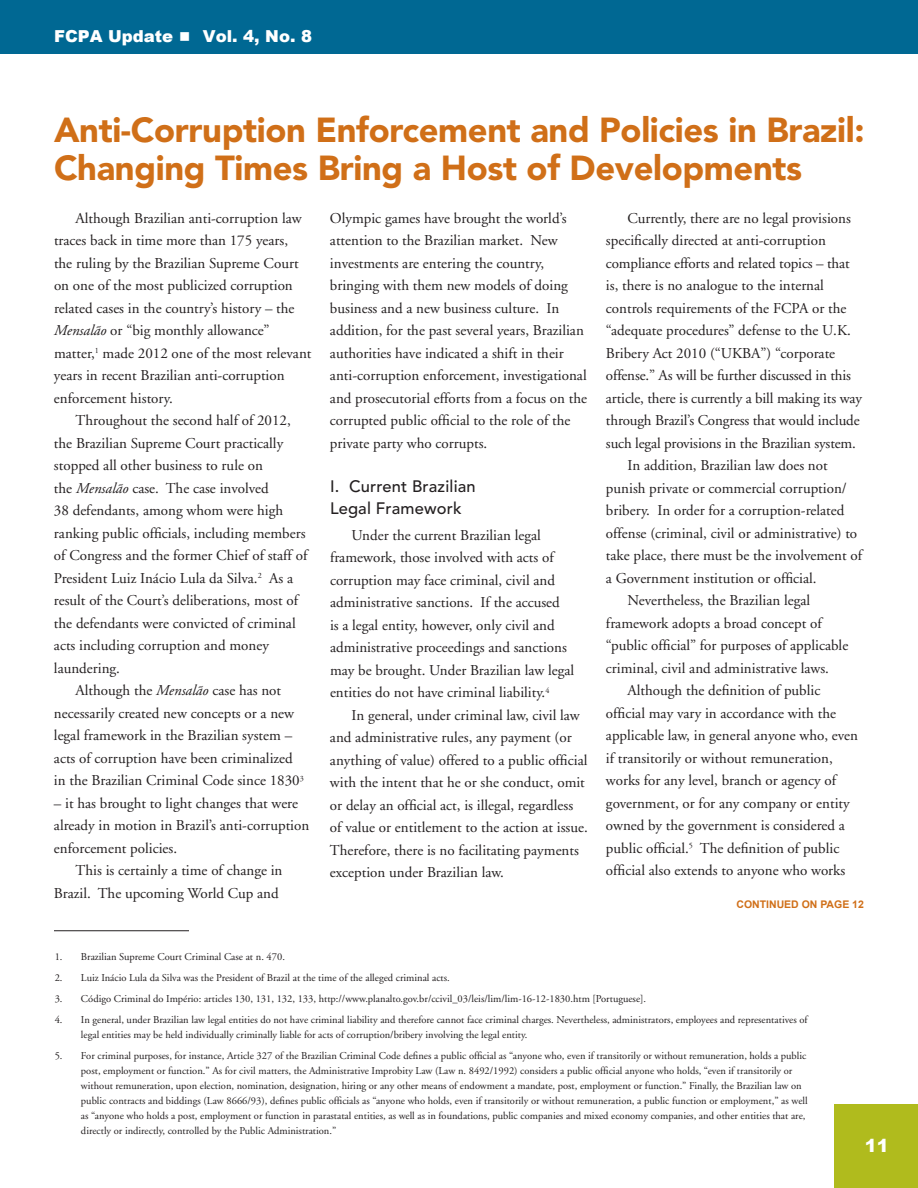
<style>
.page{position:relative;width:918px;height:1188px;background:#fff}
.page>*{position:absolute;margin:0;border:0;box-sizing:border-box;transform-origin:0 0}
.t1{font:900 34.5px/37.5px "Avenir";letter-spacing:-.01em;color:#d06f18}
.t2{font:900 18px "Arial";color:#fff}
.t3{font:500 16.5px/22.5px "Avenir";letter-spacing:.01em;color:#231f20}
.t4{font:900 16.5px "Arial";color:#fff}
.t5{font:15px/22.5px "Adobe Garamond";color:#231f20}
.t6{font:10.5px/15px "Adobe Garamond";color:#231f20}
.t7{font:700 10.5px "Arial";color:#d06f18}
.s1{font-style:italic}
</style>
<div class="page">
<div style="left:835px;top:1105px;width:83px;height:83px;background:#b0bb1d"></div>
<div style="left:0;top:0;width:918px;height:54px;background:#006893"></div>
<hr style="left:54px;top:930px;width:135px;height:1px;background:#231f20">
<p class="t4" style="left:54px;top:24px;width:260px">FCPA Update ■ Vol. 4, No. 8</p>
<h1 class="t1" style="left:54px;top:111px;width:812px">Anti-Corruption Enforcement and Policies in Brazil:<br>Changing Times Bring a Host of Developments</h1>
<p class="t5" style="left:54px;top:207px;width:259px;text-indent:22px">Although Brazilian anti-corruption law traces back in time more than 175 years,<br>the ruling by the Brazilian Supreme Court on one of the most publicized corruption related cases in the country’s history – the <span class="s1">Mensalão</span> or “big monthly allowance” matter,<sup>1</sup> made 2012 one of the most relevant years in recent Brazilian anti-corruption enforcement history.</p>
<p class="t5" style="left:76px;top:410px;width:217px">Throughout the second half of 2012,</p>
<p class="t5" style="left:54px;top:432px;width:231px">the Brazilian Supreme Court practically</p>
<p class="t5" style="left:54px;top:455px;width:210px">stopped all other business to rule on</p>
<p class="t5" style="left:54px;top:477px;width:216px">the <span class="s1">Mensalão</span> case. The case involved</p>
<p class="t5" style="left:54px;top:500px;width:231px">38 defendants, among whom were high</p>
<p class="t5" style="left:54px;top:522px;width:253px">ranking public officials, including members</p>
<p class="t5" style="left:54px;top:545px;width:255px">of Congress and the former Chief of staff of</p>
<p class="t5" style="left:54px;top:567px;width:241px">President Luiz Inácio Lula da Silva.<sup>2</sup> As a</p>
<p class="t5" style="left:54px;top:590px;width:246px">result of the Court’s deliberations, most of</p>
<p class="t5" style="left:54px;top:612px;width:243px">the defendants were convicted of criminal</p>
<p class="t5" style="left:54px;top:635px;width:217px">acts including corruption and money</p>
<p class="t5" style="left:54px;top:657px;width:68px">laundering.</p>
<p class="t5" style="left:76px;top:680px;width:207px">Although the <span class="s1">Mensalão</span> case has not</p>
<p class="t5" style="left:54px;top:702px;width:242px">necessarily created new concepts or a new</p>
<p class="t5" style="left:54px;top:725px;width:240px">legal framework in the Brazilian system –</p>
<p class="t5" style="left:54px;top:747px;width:240px">acts of corruption have been criminalized</p>
<p class="t5" style="left:54px;top:770px;width:251px">in the Brazilian Criminal Code since 1830<sup>3</sup></p>
<p class="t5" style="left:54px;top:792px;width:246px">– it has brought to light changes that were</p>
<p class="t5" style="left:54px;top:815px;width:257px">already in motion in Brazil’s anti-corruption</p>
<p class="t5" style="left:54px;top:837px;width:125px">enforcement policies.</p>
<p class="t5" style="left:76px;top:860px;width:208px">This is certainly a time of change in</p>
<p class="t5" style="left:54px;top:882px;width:226px">Brazil. The upcoming World Cup and</p>
<p class="t5" style="left:330px;top:207px;width:259px">Olympic games have brought the world’s attention to the Brazilian market. New investments are entering the country, bringing with them new models of doing business and a new business culture. In addition, for the past several years, Brazilian authorities have indicated a shift in their anti-corruption enforcement, investigational and prosecutorial efforts from a focus on the corrupted public official to the role of the private party who corrupts.</p>
<p class="t3" style="left:330px;top:475px;width:147px">I. Current Brazilian<br>Legal Framework</p>
<p class="t5" style="left:330px;top:524px;width:246px;text-indent:22px">Under the current Brazilian legal framework, those involved with acts of corruption may face criminal, civil and administrative sanctions. If the accused<br>is a legal entity, however, only civil and administrative proceedings and sanctions may be brought. Under Brazilian law legal entities do not have criminal liability.<sup>4</sup></p>
<p class="t5" style="left:330px;top:704px;width:259px;text-indent:22px">In general, under criminal law, civil law and administrative rules, any payment (or anything of value) offered to a public official with the intent that he or she conduct, omit or delay an official act, is illegal, regardless of value or entitlement to the action at issue.<br>Therefore, there is no facilitating payments exception under Brazilian law.</p>
<p class="t5" style="left:628px;top:207px;width:225px">Currently, there are no legal provisions</p>
<p class="t5" style="left:606px;top:230px;width:221px">specifically directed at anti-corruption</p>
<p class="t5" style="left:606px;top:252px;width:245px">compliance efforts and related topics – that</p>
<p class="t5" style="left:606px;top:275px;width:219px">is, there is no analogue to the internal</p>
<p class="t5" style="left:606px;top:297px;width:242px">controls requirements of the FCPA or the</p>
<p class="t5" style="left:606px;top:320px;width:246px">“adequate procedures” defense to the U.K.</p>
<p class="t5" style="left:606px;top:342px;width:231px">Bribery Act 2010 (“UKBA”) “corporate</p>
<p class="t5" style="left:606px;top:365px;width:247px">offense.” As will be further discussed in this</p>
<p class="t5" style="left:606px;top:387px;width:257px">article, there is currently a bill making its way</p>
<p class="t5" style="left:606px;top:410px;width:255px">through Brazil’s Congress that would include</p>
<p class="t5" style="left:606px;top:432px;width:251px">such legal provisions in the Brazilian system.</p>
<p class="t5" style="left:628px;top:455px;width:202px">In addition, Brazilian law does not</p>
<p class="t5" style="left:606px;top:477px;width:242px">punish private or commercial corruption/</p>
<p class="t5" style="left:606px;top:500px;width:240px">bribery. In order for a corruption-related</p>
<p class="t5" style="left:606px;top:522px;width:253px">offense (criminal, civil or administrative) to</p>
<p class="t5" style="left:606px;top:545px;width:258px">take place, there must be the involvement of</p>
<p class="t5" style="left:606px;top:567px;width:212px">a Government institution or official.</p>
<p class="t5" style="left:628px;top:590px;width:184px">Nevertheless, the Brazilian legal</p>
<p class="t5" style="left:606px;top:612px;width:217px">framework adopts a broad concept of</p>
<p class="t5" style="left:606px;top:635px;width:244px">“public official” for purposes of applicable</p>
<p class="t5" style="left:606px;top:657px;width:224px">criminal, civil and administrative laws.</p>
<p class="t5" style="left:628px;top:680px;width:194px">Although the definition of public</p>
<p class="t5" style="left:606px;top:702px;width:232px">official may vary in accordance with the</p>
<p class="t5" style="left:606px;top:725px;width:254px">applicable law, in general anyone who, even</p>
<p class="t5" style="left:606px;top:747px;width:228px">if transitorily or without remuneration,</p>
<p class="t5" style="left:606px;top:770px;width:232px">works for any level, branch or agency of</p>
<p class="t5" style="left:606px;top:792px;width:245px">government, or for any company or entity</p>
<p class="t5" style="left:606px;top:815px;width:240px">owned by the government is considered a</p>
<p class="t5" style="left:606px;top:837px;width:235px">public official.<sup>5</sup> The definition of public</p>
<p class="t5" style="left:606px;top:860px;width:241px">official also extends to anyone who works</p>
<p class="t7" style="left:736px;top:897px;width:129px">CONTINUED ON PAGE 12</p>
<p class="t6" style="left:55px;top:950px;width:232px">1. Brazilian Supreme Court Criminal Case at n. 470.</p>
<p class="t6" style="left:55px;top:971px;width:397px">2. Luiz Inácio Lula da Silva was the President of Brazil at the time of the alleged criminal acts.</p>
<p class="t6" style="left:55px;top:992px;width:593px">3. Código Criminal do Império: articles 130, 131, 132, 133, http://www.planalto.gov.br/ccivil_03/leis/lim/lim-16-12-1830.htm [Portuguese].</p>
<p class="t6" style="left:81px;top:1013px;width:728px;text-indent:-26px">4. In general, under Brazilian law legal entities do not have criminal liability and therefore cannot face criminal charges. Nevertheless, administrators, employees and representatives of legal entities may be held individually criminally liable for acts of corruption/bribery involving the legal entity.</p>
<p class="t6" style="left:81px;top:1049px;width:728px;text-indent:-26px">5. For criminal purposes, for instance, Article 327 of the Brazilian Criminal Code defines a public official as “anyone who, even if transitorily or without remuneration, holds a public post, employment or function.” As for civil matters, the Administrative Improbity Law (Law n. 8492/1992) considers a public official anyone who holds, “even if transitorily or without remuneration, upon election, nomination, designation, hiring or any other means of endowment a mandate, post, employment or function.” Finally, the Brazilian law on public contracts and biddings (Law 8666/93), defines public officials as “anyone who holds, even if transitorily or without remuneration, a public function or employment,” as well as “anyone who holds a post, employment or function in parastatal entities, as well as in foundations, public companies and mixed economy companies, and other entities that are, directly or indirectly, controlled by the Public Administration.”</p>
<p class="t2" style="left:865px;top:1132px;width:26px">11</p>
</div>
